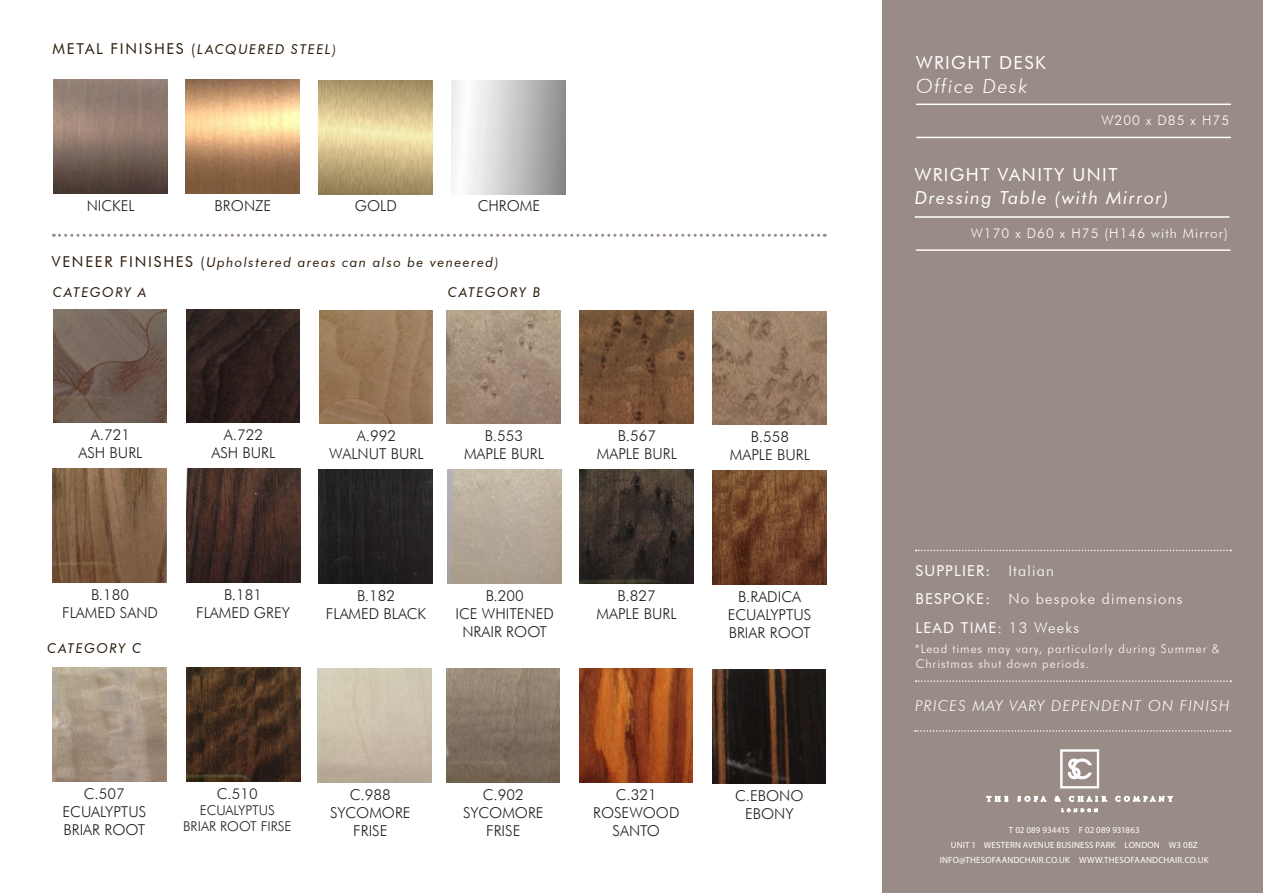
<style>
.page{position:relative;width:1263px;height:893px;background:#fff}
.page>*{position:absolute;margin:0;border:0;box-sizing:border-box;transform-origin:0 0}
.t1{font:italic 300 19.5px "Futura BT";letter-spacing:.08em;color:#fff}
.t2{font:18px "Futura BT";letter-spacing:.08em;color:#fff}
.t3{font:italic 18px "Futura BT";letter-spacing:.08em;color:#fff}
.t4{font:300 15px/18px "Futura BT";color:#231f20;text-align:center}
.t5{font:15px "Futura BT";letter-spacing:.08em;color:#fff}
.t6{font:italic 300 15px "Futura BT";letter-spacing:.08em;color:#fff}
.t7{font:300 15px "Futura BT";letter-spacing:.08em;color:#fff}
.t8{font:italic 13.5px "Futura BT";letter-spacing:.11em;color:#2c1c0c}
.t9{font:300 13.5px "Futura BT";letter-spacing:.08em;color:#fff}
.t10{font:300 13.5px "Futura BT";color:#231f20}
.t11{font:300 12px "Futura BT";letter-spacing:.08em;color:#fff}
.t12{font:9px "Myriad Pro";letter-spacing:.02em;color:#fff}
.t13{font:9px "Myriad Pro";color:#fff}
.s1{font-style:normal;font-size:15px}
.s2{font-weight:300}
.s3{font-weight:400}
</style>
<div class="page">
<div style="left:882px;top:0;width:381px;height:893px;background:#998c86"></div>
<svg style="left:986px;top:796px;width:22px;height:5px"></svg>
<svg style="left:1018px;top:795px;width:28px;height:7px"></svg>
<svg style="left:1055px;top:796px;width:6px;height:5px"></svg>
<svg style="left:1069px;top:795px;width:38px;height:7px"></svg>
<svg style="left:1115px;top:795px;width:58px;height:7px"></svg>
<svg style="left:1061px;top:809px;width:37px;height:3px"></svg>
<svg style="left:1060px;top:750px;width:39px;height:38px"></svg>
<hr style="left:916px;top:104px;width:315px;height:1px;background:#fff">
<hr style="left:916px;top:137px;width:315px;height:1px;background:#fff">
<svg style="left:915px;top:680px;width:316px;height:2px"></svg>
<svg style="left:915px;top:730px;width:315px;height:2px"></svg>
<svg style="left:915px;top:550px;width:316px;height:1px"></svg>
<hr style="left:915px;top:216px;width:314px;height:2px;background:#fff">
<hr style="left:916px;top:249px;width:314px;height:2px;background:#fff">
<svg style="left:53px;top:234px;width:772px;height:3px"></svg>
<img style="left:53px;top:309px;width:114px;height:114px">
<img style="left:186px;top:309px;width:114px;height:114px">
<img style="left:319px;top:310px;width:114px;height:114px">
<img style="left:447px;top:310px;width:113px;height:114px">
<img style="left:580px;top:310px;width:113px;height:114px">
<img style="left:713px;top:311px;width:113px;height:114px">
<img style="left:53px;top:469px;width:114px;height:114px">
<img style="left:187px;top:469px;width:114px;height:114px">
<img style="left:319px;top:470px;width:113px;height:113px">
<img style="left:447px;top:470px;width:114px;height:113px">
<img style="left:579px;top:470px;width:114px;height:113px">
<img style="left:712px;top:471px;width:114px;height:113px">
<img style="left:52px;top:668px;width:114px;height:114px">
<img style="left:186px;top:668px;width:114px;height:114px">
<img style="left:446px;top:669px;width:114px;height:113px">
<img style="left:579px;top:669px;width:114px;height:113px">
<img style="left:712px;top:670px;width:114px;height:113px">
<img style="left:186px;top:79px;width:113px;height:114px">
<img style="left:319px;top:80px;width:113px;height:114px">
<img style="left:53px;top:79px;width:114px;height:114px">
<p class="t8" style="left:52px;top:41px;width:285px"><span class="s1">METAL FINISHES (</span>LACQUERED STEEL)</p>
<p class="t2" style="left:916px;top:52px;width:131px">WRIGHT DESK</p>
<p class="t1" style="left:916px;top:74px;width:113px">Office Desk</p>
<p class="t9" style="left:1101px;top:112px;width:129px">W200 x D85 x H75</p>
<p class="t4" style="left:87px;top:196px;width:50px">NICKEL</p>
<p class="t4" style="left:215px;top:196px;width:58px">BRONZE</p>
<p class="t4" style="left:355px;top:197px;width:44px">GOLD</p>
<p class="t4" style="left:478px;top:197px;width:64px">CHROME</p>
<p class="t2" style="left:915px;top:164px;width:204px">WRIGHT VANITY UNIT</p>
<p class="t3" style="left:915px;top:187px;width:255px">Dressing Table (with Mirror)</p>
<p class="t9" style="left:971px;top:225px;width:258px">W170 x D60 x H75 (H146 with Mirror)</p>
<p class="t8" style="left:52px;top:254px;width:448px"><span class="s1">VENEER FINISHES (</span>Upholstered areas can also be veneered)</p>
<p class="t8" style="left:53px;top:284px;width:95px">CATEGORY A</p>
<p class="t8" style="left:448px;top:284px;width:94px">CATEGORY B</p>
<p class="t4" style="left:91px;top:426px;width:41px">A.721</p>
<p class="t4" style="left:78px;top:444px;width:65px">ASH BURL</p>
<p class="t4" style="left:224px;top:426px;width:41px">A.722</p>
<p class="t4" style="left:211px;top:444px;width:65px">ASH BURL</p>
<p class="t4" style="left:357px;top:427px;width:41px">A.992</p>
<p class="t4" style="left:329px;top:445px;width:96px">WALNUT BURL</p>
<p class="t4" style="left:485px;top:427px;width:40px">B.553</p>
<p class="t4" style="left:464px;top:445px;width:81px">MAPLE BURL</p>
<p class="t4" style="left:618px;top:427px;width:40px">B.567</p>
<p class="t4" style="left:597px;top:445px;width:81px">MAPLE BURL</p>
<p class="t4" style="left:751px;top:428px;width:40px">B.558</p>
<p class="t4" style="left:730px;top:446px;width:81px">MAPLE BURL</p>
<p class="t4" style="left:91px;top:585px;width:40px">B.180</p>
<p class="t4" style="left:62px;top:603px;width:97px">FLAMED SAND</p>
<p class="t8" style="left:47px;top:640px;width:96px">CATEGORY C</p>
<p class="t4" style="left:224px;top:585px;width:40px">B.181</p>
<p class="t4" style="left:196px;top:603px;width:95px">FLAMED GREY</p>
<p class="t4" style="left:357px;top:586px;width:40px">B.182</p>
<p class="t4" style="left:326px;top:604px;width:102px">FLAMED BLACK</p>
<p class="t4" style="left:486px;top:586px;width:40px">B.200</p>
<p class="t4" style="left:455px;top:604px;width:100px">ICE WHITENED</p>
<p class="t4" style="left:462px;top:622px;width:86px">NRAIR ROOT</p>
<p class="t4" style="left:618px;top:586px;width:40px">B.827</p>
<p class="t4" style="left:597px;top:604px;width:81px">MAPLE BURL</p>
<p class="t4" style="left:738px;top:587px;width:64px">B.RADICA</p>
<p class="t4" style="left:728px;top:605px;width:85px">ECUALYPTUS</p>
<p class="t4" style="left:729px;top:623px;width:83px">BRIAR ROOT</p>
<p class="t5" style="left:915px;top:561px;width:140px">SUPPLIER: <span class="s2">Italian</span></p>
<p class="t7" style="left:915px;top:590px;width:268px"><span class="s3">BESPOKE:</span> No bespoke dimensions</p>
<p class="t5" style="left:915px;top:618px;width:165px">LEAD TIME<span class="s2">: 13 Weeks</span></p>
<p class="t11" style="left:916px;top:657px;width:175px">Christmas shut down periods.</p>
<p class="t11" style="left:915px;top:641px;width:306px">*Lead times may vary, particularly during Summer &amp;</p>
<p class="t6" style="left:915px;top:696px;width:316px">PRICES MAY VARY DEPENDENT ON FINISH</p>
<p class="t4" style="left:84px;top:785px;width:42px">C.507</p>
<p class="t4" style="left:63px;top:803px;width:85px">ECUALYPTUS</p>
<p class="t4" style="left:63px;top:821px;width:83px">BRIAR ROOT</p>
<p class="t4" style="left:217px;top:785px;width:42px">C.510</p>
<p class="t10" style="left:200px;top:802px;width:77px">ECUALYPTUS</p>
<p class="t10" style="left:183px;top:818px;width:110px">BRIAR ROOT FIRSE</p>
<p class="t4" style="left:350px;top:785px;width:42px">C.988</p>
<p class="t4" style="left:330px;top:803px;width:82px">SYCOMORE</p>
<p class="t4" style="left:353px;top:821px;width:36px">FRISE</p>
<p class="t4" style="left:483px;top:785px;width:42px">C.902</p>
<p class="t4" style="left:463px;top:803px;width:82px">SYCOMORE</p>
<p class="t4" style="left:486px;top:821px;width:36px">FRISE</p>
<p class="t4" style="left:616px;top:785px;width:42px">C.321</p>
<p class="t4" style="left:593px;top:803px;width:88px">ROSEWOOD<br>SANTO</p>
<p class="t4" style="left:735px;top:786px;width:70px">C.EBONO</p>
<p class="t4" style="left:745px;top:804px;width:50px">EBONY</p>
<p class="t13" style="left:1009px;top:824px;width:132px">T 02 089 934415 F 02 089 931863</p>
<p class="t12" style="left:951px;top:839px;width:249px">UNIT 1 WESTERN AVENUE BUSINESS PARK LONDON W3 0BZ</p>
<p class="t12" style="left:940px;top:854px;width:270px">INFO@THESOFAANDCHAIR.CO.UK WWW.THESOFAANDCHAIR.CO.UK</p>
</div>
